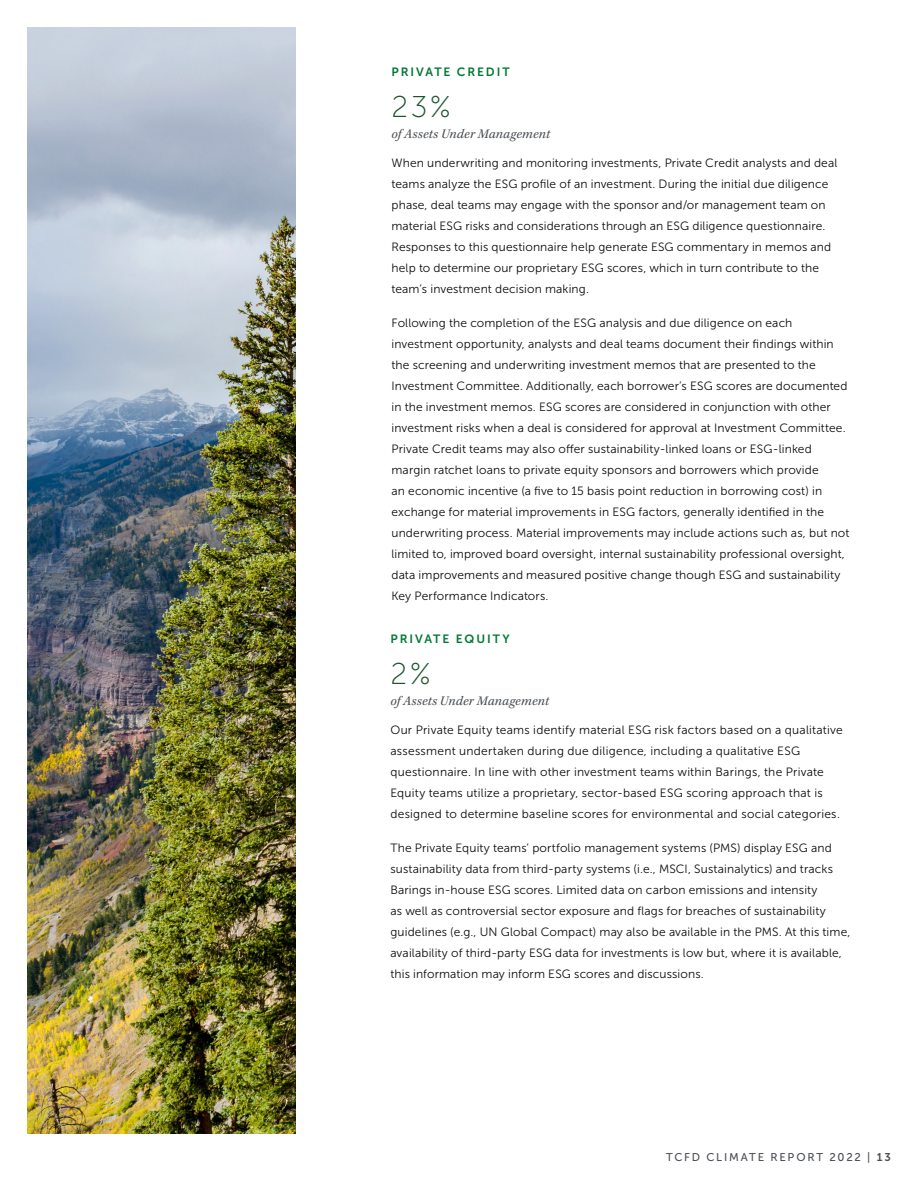
<style>
.page{position:relative;width:918px;height:1188px;background:#fff}
.page>*{position:absolute;margin:0;border:0;box-sizing:border-box;transform-origin:0 0}
.t1{font:30px "Museo Sans 100";color:#1c5630}
.t2{font:italic 13.5px "Kepler Std";letter-spacing:.015em;color:#4b4f54}
.t3{font:12px/21px "Museo Sans 300";letter-spacing:.01em;color:#0d0d0d}
.t4{font:12px "Museo Sans 700";letter-spacing:.16em;color:#007934}
.t5{font:11.25px "Museo Sans 500";letter-spacing:.16em;color:#4b4f54}
.s1{font-family:"Museo Sans 700"}
</style>
<div class="page">
<img style="left:27px;top:27px;width:269px;height:1107px">
<p class="t4" style="left:392px;top:65px;width:120px">PRIVATE CREDIT</p>
<h1 class="t1" style="left:392px;top:91px;width:61px">23%</h1>
<p class="t2" style="left:392px;top:126px;width:160px">of Assets Under Management</p>
<p class="t3" style="left:392px;top:152px;width:447px">When underwriting and monitoring investments, Private Credit analysts and deal teams analyze the ESG profile of an investment. During the initial due diligence phase, deal teams may engage with the sponsor and/or management team on material ESG risks and considerations through an ESG diligence questionnaire.<br>Responses to this questionnaire help generate ESG commentary in memos and help to determine our proprietary ESG scores, which in turn contribute to the team’s investment decision making.</p>
<p class="t3" style="left:392px;top:313px;width:459px">Following the completion of the ESG analysis and due diligence on each investment opportunity, analysts and deal teams document their findings within the screening and underwriting investment memos that are presented to the Investment Committee. Additionally, each borrower’s ESG scores are documented in the investment memos. ESG scores are considered in conjunction with other investment risks when a deal is considered for approval at Investment Committee.<br>Private Credit teams may also offer sustainability-linked loans or ESG-linked margin ratchet loans to private equity sponsors and borrowers which provide<br>an economic incentive (a five to 15 basis point reduction in borrowing cost) in exchange for material improvements in ESG factors, generally identified in the underwriting process. Material improvements may include actions such as, but not limited to, improved board oversight, internal sustainability professional oversight, data improvements and measured positive change though ESG and sustainability Key Performance Indicators.</p>
<p class="t4" style="left:390px;top:632px;width:121px">PRIVATE EQUITY</p>
<h1 class="t1" style="left:390px;top:658px;width:42px">2%</h1>
<p class="t2" style="left:390px;top:693px;width:160px">of Assets Under Management</p>
<p class="t3" style="left:390px;top:719px;width:454px">Our Private Equity teams identify material ESG risk factors based on a qualitative assessment undertaken during due diligence, including a qualitative ESG questionnaire. In line with other investment teams within Barings, the Private Equity teams utilize a proprietary, sector-based ESG scoring approach that is designed to determine baseline scores for environmental and social categories.</p>
<p class="t3" style="left:390px;top:838px;width:462px">The Private Equity teams’ portfolio management systems (PMS) display ESG and sustainability data from third-party systems (i.e., MSCI, Sustainalytics) and tracks Barings in-house ESG scores. Limited data on carbon emissions and intensity<br>as well as controversial sector exposure and flags for breaches of sustainability guidelines (e.g., UN Global Compact) may also be available in the PMS. At this time, availability of third-party ESG data for investments is low but, where it is available, this information may inform ESG scores and discussions.</p>
<p class="t5" style="left:666px;top:1151px;width:226px">TCFD CLIMATE REPORT 2022 | <span class="s1">13</span></p>
</div>
